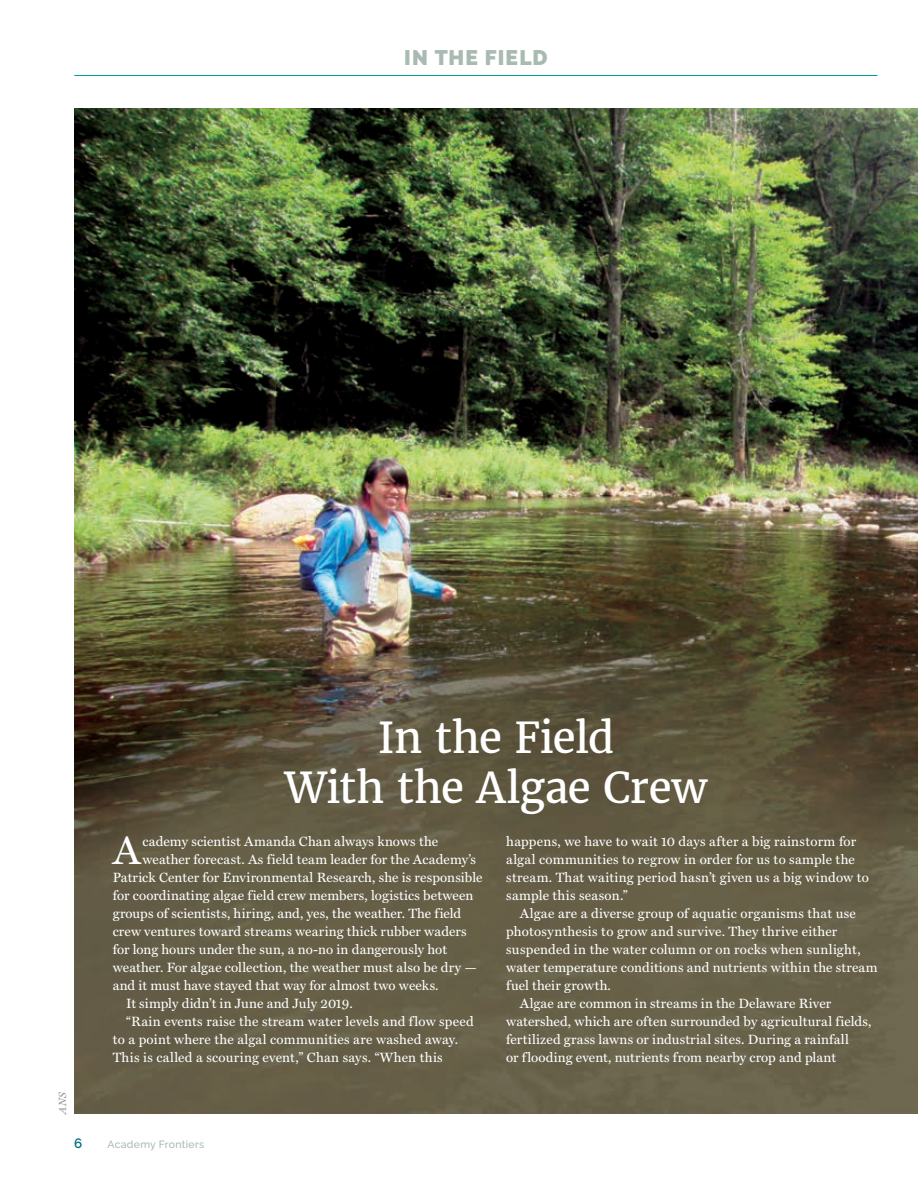
<style>
.page{position:relative;width:918px;height:1188px;background:#fff}
.page>*{position:absolute;margin:0;border:0;box-sizing:border-box;transform-origin:0 0}
.t1{font:42px/50.4px "Merriweather";letter-spacing:-.015em;color:#fff;text-align:center}
.t2{font:39.9px "Miller Text";color:#fff}
.t3{font:900 21px "Raleway";letter-spacing:.055em;color:#a8bab1}
.t4{font:13.5px/18px "Miller Text Roman";letter-spacing:.015em;color:#fff}
.t5{font:600 13.5px "Raleway";color:#006d85}
.t6{font:500 10.5px "Raleway";letter-spacing:.025em;color:#a8bab1}
.t7{font:italic 10.5px "Miller Text";color:#919396}
</style>
<div class="page">
<hr style="left:74px;top:75px;width:804px;height:1px;background:#00a19c">
<img style="left:74px;top:108px;width:844px;height:1006px">
<h3 class="t3" style="left:404px;top:46px;width:145px">IN THE FIELD</h3>
<h1 class="t1" style="left:285px;top:713px;width:424px">In the Field<br>With the Algae Crew</h1>
<h2 class="t2" style="left:113px;top:827px;width:29px">A</h2>
<p class="t4" style="left:142px;top:832px;width:297px">cademy scientist Amanda Chan always knows the</p>
<p class="t4" style="left:142px;top:850px;width:335px">weather forecast. As field team leader for the Academy’s</p>
<p class="t4" style="left:113px;top:868px;width:371px">Patrick Center for Environmental Research, she is responsible</p>
<p class="t4" style="left:113px;top:886px;width:362px">for coordinating algae field crew members, logistics between</p>
<p class="t4" style="left:113px;top:904px;width:350px">groups of scientists, hiring, and, yes, the weather. The field</p>
<p class="t4" style="left:113px;top:922px;width:355px">crew ventures toward streams wearing thick rubber waders</p>
<p class="t4" style="left:113px;top:940px;width:336px">for long hours under the sun, a no-no in dangerously hot</p>
<p class="t4" style="left:113px;top:958px;width:366px">weather. For algae collection, the weather must also be dry —</p>
<p class="t4" style="left:113px;top:976px;width:327px">and it must have stayed that way for almost two weeks.</p>
<p class="t4" style="left:126px;top:994px;width:228px">It simply didn’t in June and July 2019.</p>
<p class="t4" style="left:126px;top:1012px;width:349px">“Rain events raise the stream water levels and flow speed</p>
<p class="t4" style="left:113px;top:1030px;width:347px">to a point where the algal communities are washed away.</p>
<p class="t4" style="left:113px;top:1048px;width:332px">This is called a scouring event,” Chan says. “When this</p>
<p class="t4" style="left:506px;top:832px;width:364px">happens, we have to wait 10 days after a big rainstorm for algal communities to regrow in order for us to sample the stream. That waiting period hasn’t given us a big window to sample this season.”</p>
<p class="t4" style="left:520px;top:904px;width:338px">Algae are a diverse group of aquatic organisms that use</p>
<p class="t4" style="left:506px;top:922px;width:333px">photosynthesis to grow and survive. They thrive either</p>
<p class="t4" style="left:506px;top:940px;width:356px">suspended in the water column or on rocks when sunlight,</p>
<p class="t4" style="left:506px;top:958px;width:373px">water temperature conditions and nutrients within the stream</p>
<p class="t4" style="left:506px;top:976px;width:106px">fuel their growth.</p>
<p class="t4" style="left:520px;top:994px;width:313px">Algae are common in streams in the Delaware River</p>
<p class="t4" style="left:506px;top:1012px;width:367px">watershed, which are often surrounded by agricultural fields,</p>
<p class="t4" style="left:506px;top:1030px;width:344px">fertilized grass lawns or industrial sites. During a rainfall</p>
<p class="t4" style="left:506px;top:1048px;width:331px">or flooding event, nutrients from nearby crop and plant</p>
<p class="t7" style="left:56px;top:1114px;width:23px;rotate:-90deg">ANS</p>
<p class="t5" style="left:74px;top:1135px;width:10px">6</p>
<p class="t6" style="left:107px;top:1138px;width:98px">Academy Frontiers</p>
</div>
